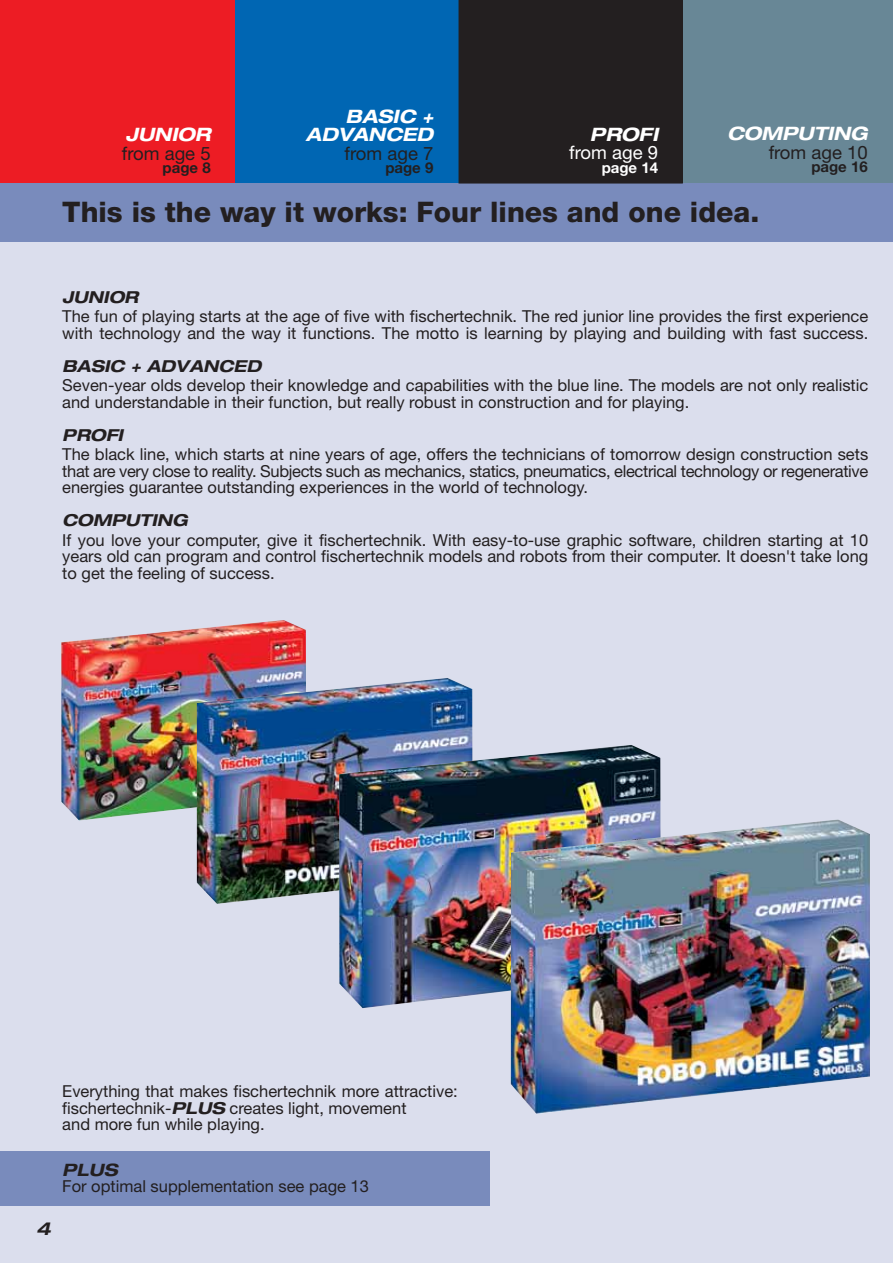
<style>
.page{position:relative;width:893px;height:1263px;background:#fff}
.page>*{position:absolute;margin:0;border:0;box-sizing:border-box;transform-origin:0 0}
.t1{font:800 28.35px "Helvetica Neue LT Std";color:#231f20}
.t2{font:italic 700 expanded 18.45px/18.5px "Helvetica Neue LT Std";color:#fff;text-align:right}
.t3{font:18.45px "Helvetica Neue LT Std";color:#231f20}
.t4{font:18.45px "Helvetica Neue LT Std";color:#fff}
.t5{font:italic 700 expanded 18px "Helvetica Neue LT Std";color:#231f20}
.t6{font:italic 700 expanded 17.1px "Helvetica Neue LT Std";color:#231f20}
.t7{font:16.5px/16.5px "Helvetica Neue LT Std";color:#231f20}
.t8{font:italic 700 expanded 16.5px "Helvetica Neue LT Std";color:#231f20}
.t9{font:700 15px "Helvetica Neue LT Std";color:#231f20}
.t10{font:700 15px "Helvetica Neue LT Std";color:#fff}
.s1{font-weight:700;font-style:italic;font-stretch:expanded}
</style>
<div class="page">
<div style="left:0;top:0;width:236px;height:510px;background:#ed1c24"></div>
<div style="left:236px;top:0;width:223px;height:510px;background:#0066b3"></div>
<div style="left:682px;top:0;width:211px;height:510px;background:#688796"></div>
<div style="left:0;top:197px;width:893px;height:1066px;background:#dbdeed"></div>
<div style="left:0;top:1151px;width:490px;height:55px;background:#798bbc"></div>
<div style="left:0;top:183px;width:893px;height:59px;background:#798bbc"></div>
<img style="left:61px;top:620px;width:245px;height:200px">
<img style="left:197px;top:678px;width:275px;height:226px">
<img style="left:339px;top:745px;width:322px;height:263px">
<img style="left:511px;top:819px;width:359px;height:295px">
<div style="left:458px;top:0;width:225px;height:183px;background:#231f20"></div>
<p class="t2" style="left:125px;top:125px;width:87px">JUNIOR</p>
<p class="t3" style="left:122px;top:146px;width:90px">from age 5</p>
<p class="t9" style="left:163px;top:162px;width:50px">page 8</p>
<p class="t2" style="left:306px;top:107px;width:129px">BASIC +<br>ADVANCED</p>
<p class="t3" style="left:344px;top:146px;width:90px">from age 7</p>
<p class="t9" style="left:385px;top:162px;width:50px">page 9</p>
<p class="t2" style="left:590px;top:125px;width:70px">PROFI</p>
<p class="t4" style="left:569px;top:146px;width:90px">from age 9</p>
<p class="t10" style="left:601px;top:162px;width:58px">page 14</p>
<p class="t2" style="left:727px;top:124px;width:142px">COMPUTING</p>
<p class="t3" style="left:768px;top:145px;width:101px">from age 10</p>
<p class="t9" style="left:811px;top:161px;width:58px">page 16</p>
<h1 class="t1" style="left:62px;top:202px;width:698px">This is the way it works: Four lines and one idea.</h1>
<p class="t8" style="left:62px;top:287px;width:78px">JUNIOR</p>
<p class="t7" style="left:62px;top:310px;width:807px">The fun of playing starts at the age of five with fischertechnik. The red junior line provides the first experience with technology and the way it functions. The motto is learning by playing and building with fast success.</p>
<p class="t8" style="left:62px;top:356px;width:200px">BASIC + ADVANCED</p>
<p class="t7" style="left:62px;top:379px;width:807px">Seven-year olds develop their knowledge and capabilities with the blue line. The models are not only realistic and understandable in their function, but really robust in construction and for playing.</p>
<p class="t8" style="left:62px;top:425px;width:62px">PROFI</p>
<p class="t7" style="left:62px;top:448px;width:807px;text-align:justify">The black line, which starts at nine years of age, offers the technicians of tomorrow design construction sets that are very close to reality. Subjects such as mechanics, statics, pneumatics, electrical technology or regenerative energies guarantee outstanding experiences in the world of technology.</p>
<p class="t8" style="left:62px;top:511px;width:127px">COMPUTING</p>
<p class="t7" style="left:62px;top:533px;width:807px;text-align:justify">If you love your computer, give it fischertechnik. With easy-to-use graphic software, children starting at 10 years old can program and control fischertechnik models and robots from their computer. It doesn't take long to get the feeling of success.</p>
<p class="t7" style="left:62px;top:1084px;width:397px">Everything that makes fischertechnik more attractive: fischertechnik-<span class="s1">PLUS</span> creates light, movement<br>and more fun while playing.</p>
<p class="t5" style="left:36px;top:1218px;width:16px">4</p>
<p class="t6" style="left:62px;top:1159px;width:57px">PLUS</p>
<p class="t7" style="left:62px;top:1179px;width:308px">For optimal supplementation see page 13</p>
</div>
